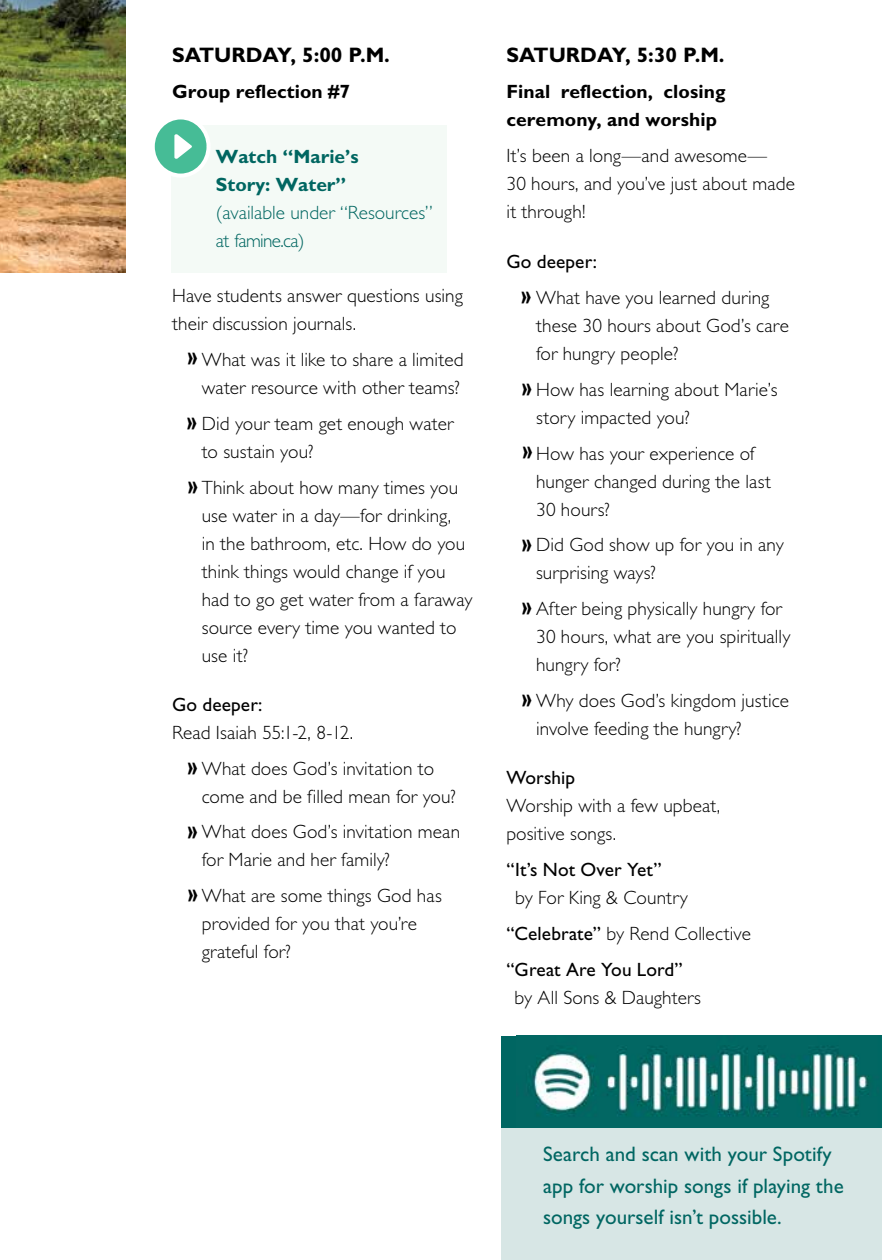
<style>
.page{position:relative;width:882px;height:1260px;background:#fff}
.page>*{position:absolute;margin:0;border:0;box-sizing:border-box;transform-origin:0 0}
.t1{font:21px/31.5px "Gill Sans Std";color:#006662}
.t2{font:700 21px "Gill Sans Std";color:#000}
.t3{font:300 19.25px/28px "Gill Sans Std";letter-spacing:.005em;color:#000}
.t4{font:300 19.25px/28px "Gill Sans Std";color:#006661}
.t5{font:700 19.25px/28px "Gill Sans Std";letter-spacing:.005em;color:#000}
.t6{font:19.25px "Gill Sans Std";letter-spacing:.005em;color:#000}
.s1{font-weight:700}
.s2{font-family:"Bernard";font-weight:400;font-stretch:condensed}
.s3{font-weight:400}
</style>
<div class="page">
<img style="left:0;top:0;width:126px;height:273px">
<div style="left:501px;top:1069px;width:381px;height:191px;background:#d7e6e5"></div>
<div style="left:501px;top:1036px;width:381px;height:91px;background:#006662"></div>
<img style="left:516px;top:1048px;width:353px;height:69px">
<div style="left:171px;top:126px;width:275px;height:147px;background:#f4faf6"></div>
<svg style="left:151px;top:115px;width:60px;height:63px;fill:#46bc96"></svg>
<svg style="left:174px;top:134px;width:18px;height:25px"></svg>
<h2 class="t2" style="left:172px;top:42px;width:219px">SATURDAY, 5:00 P.M.</h2>
<h2 class="t5" style="left:172px;top:77px;width:180px">Group reflection #7</h2>
<p class="t4" style="left:216px;top:142px;width:218px"><span class="s1">Watch “Marie’s<br>Story: Water”<br></span>(available under “Resources” at famine.ca)</p>
<p class="t3" style="left:172px;top:282px;width:292px">Have students answer questions using their discussion journals.</p>
<p class="t3" style="left:188px;top:346px;width:277px;text-align:center"><span class="s2">»</span> What was it like to share a limited water resource with other teams?</p>
<p class="t3" style="left:202px;top:410px;width:253px;text-indent:-15px"><span class="s2">»</span> Did your team get enough water to sustain you?</p>
<p class="t3" style="left:202px;top:473px;width:272px;text-indent:-14px"><span class="s2">»</span> Think about how many times you use water in a day—for drinking,<br>in the bathroom, etc. How do you think things would change if you had to go get water from a faraway source every time you wanted to use it?</p>
<h3 class="t6" style="left:172px;top:693px;width:92px">Go deeper:</h3>
<p class="t3" style="left:172px;top:718px;width:183px">Read Isaiah 55:1-2, 8-12.</p>
<p class="t3" style="left:202px;top:754px;width:256px;text-indent:-14px"><span class="s2">»</span> What does God’s invitation to come and be filled mean for you?</p>
<p class="t3" style="left:202px;top:818px;width:260px;text-indent:-14px"><span class="s2">»</span> What does God’s invitation mean for Marie and her family?</p>
<p class="t3" style="left:202px;top:882px;width:242px;text-indent:-14px"><span class="s2">»</span> What are some things God has provided for you that you’re grateful for?</p>
<h2 class="t2" style="left:506px;top:43px;width:220px">SATURDAY, 5:30 P.M.</h2>
<h2 class="t5" style="left:506px;top:78px;width:221px">Final reflection, closing ceremony, and worship</h2>
<p class="t3" style="left:506px;top:142px;width:290px">It’s been a long—and awesome—<br>30 hours, and you’ve just about made it through!</p>
<h3 class="t6" style="left:506px;top:250px;width:92px">Go deeper:</h3>
<p class="t3" style="left:536px;top:284px;width:254px;text-indent:-14px"><span class="s2">»</span> What have you learned during these 30 hours about God’s care for hungry people?</p>
<p class="t3" style="left:536px;top:375px;width:243px;text-indent:-14px"><span class="s2">»</span> How has learning about Marie’s story impacted you?</p>
<p class="t3" style="left:536px;top:439px;width:236px;text-indent:-13px"><span class="s2">»</span> How has your experience of hunger changed during the last<br>30 hours?</p>
<p class="t3" style="left:536px;top:531px;width:249px;text-indent:-14px"><span class="s2">»</span> Did God show up for you in any surprising ways?</p>
<p class="t3" style="left:536px;top:595px;width:256px;text-indent:-14px"><span class="s2">»</span> After being physically hungry for<br>30 hours, what are you spiritually hungry for?</p>
<p class="t3" style="left:536px;top:687px;width:254px;text-indent:-14px"><span class="s2">»</span> Why does God’s kingdom justice involve feeding the hungry?</p>
<h3 class="t6" style="left:506px;top:767px;width:70px">Worship</h3>
<p class="t3" style="left:506px;top:792px;width:215px">Worship with a few upbeat, positive songs.</p>
<p class="t3" style="left:515px;top:856px;width:174px;text-indent:-9px"><span class="s3">“ It’s Not Over Yet”<br></span>by For King &amp; Country</p>
<p class="t3" style="left:506px;top:920px;width:246px"><span class="s3">“Celebrate”</span> by Rend Collective</p>
<p class="t3" style="left:515px;top:956px;width:188px;text-indent:-8px"><span class="s3">“ Great Are You Lord” </span>by All Sons &amp; Daughters</p>
<p class="t1" style="left:543px;top:1139px;width:302px">Search and scan with your Spotify app for worship songs if playing the songs yourself isn’t possible.</p>
</div>
